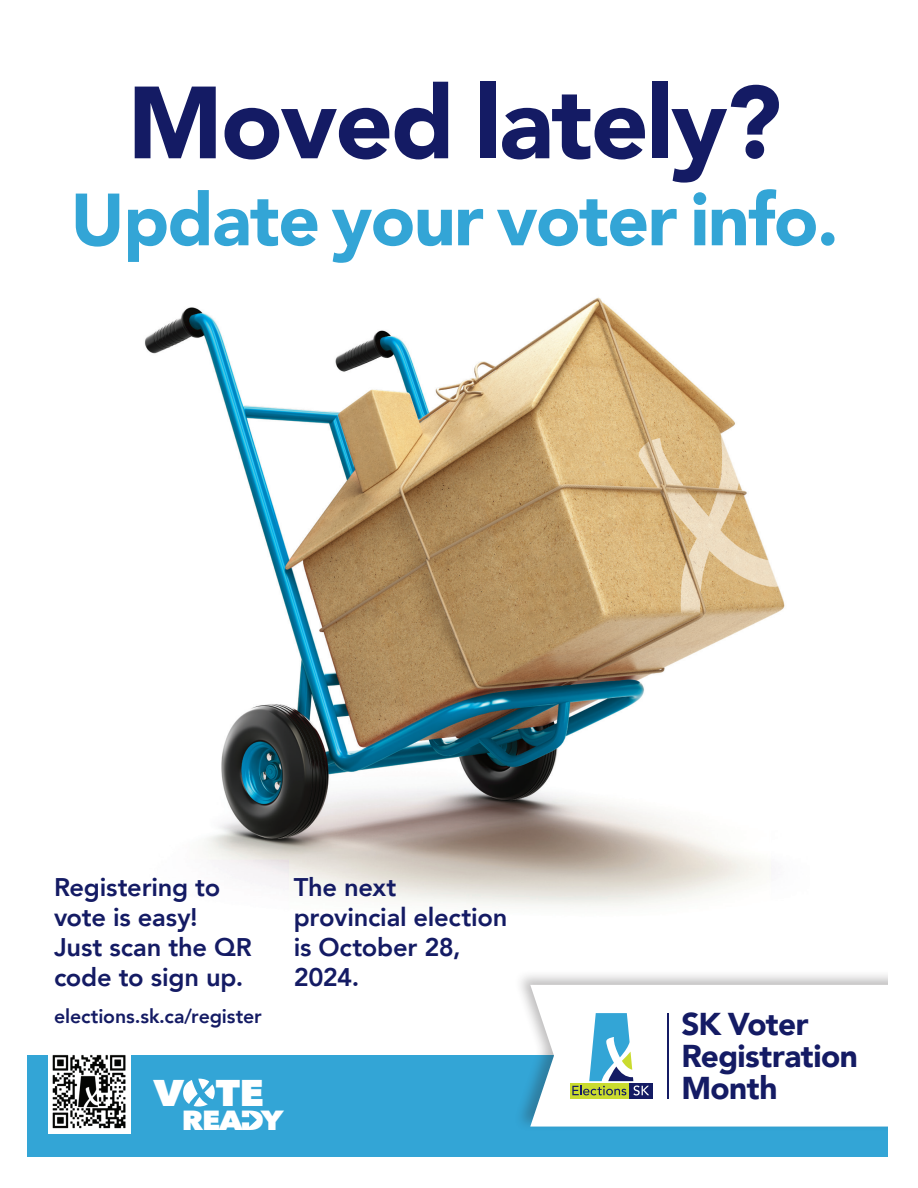
<style>
.page{position:relative;width:918px;height:1188px;background:#fff}
.page>*{position:absolute;margin:0;border:0;box-sizing:border-box;transform-origin:0 0}
.t1{font:900 101.25px "Avenir";letter-spacing:-.02em;color:#141b64}
.t2{font:900 73.05px "Avenir";letter-spacing:-.02em;color:#33a5d6}
.t3{font:800 37.05px "Avenir Next";color:#fff;scale:1.09 1}
.t4{font:900 31.5px/31.5px "Avenir";letter-spacing:-.02em;color:#141b64}
.t5{font:800 27.6px "Avenir Next";letter-spacing:-.06em;color:#fff;scale:1.09 1}
.t6{font:800 25.5px/30px "Avenir";letter-spacing:-.01em;color:#141b64}
.t7{font:800 19.5px "Avenir";letter-spacing:-.005em;color:#141b64}
</style>
<div class="page">
<img style="left:144px;top:297px;width:641px;height:610px">
<div style="left:27px;top:1056px;width:862px;height:101px;background:#33a5d6"></div>
<img style="left:48px;top:1054px;width:82px;height:79px">
<div style="left:514px;top:970px;width:398px;height:162px;background:#231f20;opacity:.3"></div>
<svg style="left:526px;top:982px;width:363px;height:149px"></svg>
<hr style="left:667px;top:1013px;width:2px;height:85px;background:#141b64">
<svg style="left:570px;top:1083px;width:58px;height:15px"></svg>
<div style="left:630px;top:1083px;width:23px;height:15px;background:#141b64"></div>
<svg style="left:572px;top:1013px;width:77px;height:82px"></svg>
<div style="left:889px;top:948px;width:29px;height:228px;background:#fff"></div>
<svg style="left:183px;top:1079px;width:32px;height:28px"></svg>
<div style="left:246px;top:1114px;width:13px;height:11px;background:#fff"></div>
<svg style="left:246px;top:1114px;width:11px;height:11px"></svg>
<h1 class="t1" style="left:127px;top:36px;width:656px">Moved lately?</h1>
<h2 class="t2" style="left:70px;top:157px;width:770px">Update your voter info.</h2>
<p class="t6" style="left:294px;top:872px;width:215px">The next provincial election is October 28,<br>2024.</p>
<p class="t6" style="left:54px;top:872px;width:199px">Registering to vote is easy!<br>Just scan the QR code to sign up.</p>
<p class="t7" style="left:54px;top:1001px;width:209px">elections.sk.ca/register</p>
<p class="t4" style="left:681px;top:1008px;width:178px">SK Voter<br>Registration</p>
<h3 class="t3" style="left:154px;top:1070px;width:103px">V TE</h3>
<p class="t4" style="left:681px;top:1071px;width:98px">Month</p>
<p class="t5" style="left:182px;top:1103px;width:95px">READY</p>
</div>
